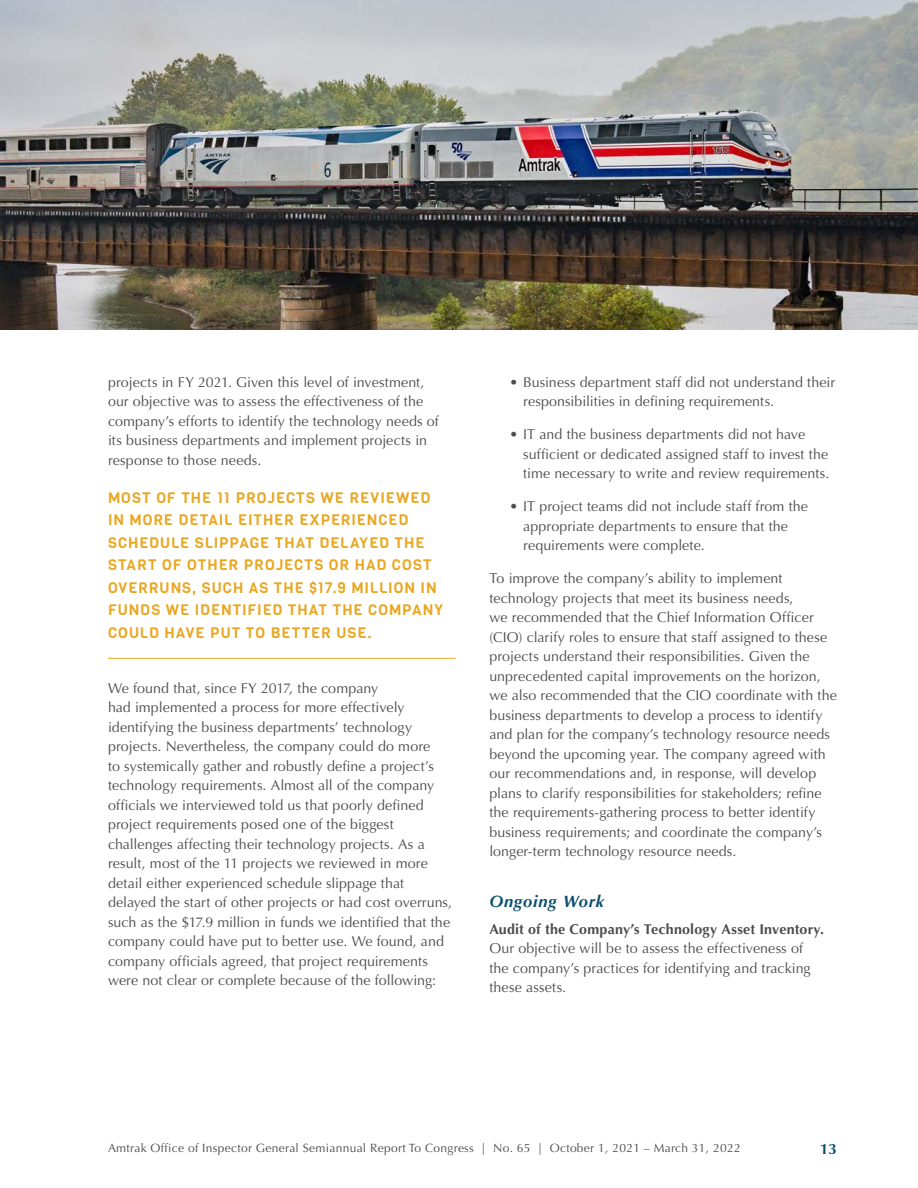
<style>
.page{position:relative;width:918px;height:1188px;background:#fff}
.page>*{position:absolute;margin:0;border:0;box-sizing:border-box;transform-origin:0 0}
.Ongoing_Work_Header{font:italic 700 16.5px "Optima";letter-spacing:.04em;color:#0b4f6d}
.Call_Out{font:15px/22.5px "Viga";letter-spacing:.065em;color:#e9a721}
.t1{font:700 15px "Optima";color:#0b4f6d}
.main_body{font:14.25px/19.5px "Optima";letter-spacing:.01em;color:#4b4c4d}
.t2{font:12px "Optima";letter-spacing:.025em;color:#4b4c4d}
.s1{font-weight:700}
</style>
<div class="page">
<img style="left:0;top:0;width:918px;height:329px">
<hr style="left:108px;top:658px;width:348px;height:1px;background:#e9a721">
<p class="main_body" style="left:108px;top:372px;width:332px">projects in FY 2021. Given this level of investment, our objective was to assess the effectiveness of the company’s efforts to identify the technology needs of its business departments and implement projects in response to those needs.</p>
<p class="Call_Out" style="left:108px;top:486px;width:337px">MOST OF THE 11 PROJECTS WE REVIEWED IN MORE DETAIL EITHER EXPERIENCED SCHEDULE SLIPPAGE THAT DELAYED THE START OF OTHER PROJECTS OR HAD COST OVERRUNS, SUCH AS THE $17.9 MILLION IN FUNDS WE IDENTIFIED THAT THE COMPANY COULD HAVE PUT TO BETTER USE.</p>
<p class="main_body" style="left:108px;top:678px;width:346px">We found that, since FY 2017, the company<br>had implemented a process for more effectively identifying the business departments’ technology projects. Nevertheless, the company could do more<br>to systemically gather and robustly define a project’s technology requirements. Almost all of the company officials we interviewed told us that poorly defined project requirements posed one of the biggest challenges affecting their technology projects. As a result, most of the 11 projects we reviewed in more detail either experienced schedule slippage that delayed the start of other projects or had cost overruns, such as the $17.9 million in funds we identified that the company could have put to better use. We found, and company officials agreed, that project requirements were not clear or complete because of the following:</p>
<p class="main_body" style="left:523px;top:372px;width:314px;text-indent:-14px">• Business department staff did not understand their responsibilities in defining requirements.</p>
<p class="main_body" style="left:523px;top:425px;width:308px;text-indent:-14px">• IT and the business departments did not have sufficient or dedicated assigned staff to invest the time necessary to write and review requirements.</p>
<p class="main_body" style="left:523px;top:497px;width:286px;text-indent:-14px">• IT project teams did not include staff from the appropriate departments to ensure that the requirements were complete.</p>
<p class="main_body" style="left:489px;top:569px;width:349px">To improve the company’s ability to implement technology projects that meet its business needs,<br>we recommended that the Chief Information Officer (CIO) clarify roles to ensure that staff assigned to these projects understand their responsibilities. Given the unprecedented capital improvements on the horizon, we also recommended that the CIO coordinate with the business departments to develop a process to identify and plan for the company’s technology resource needs beyond the upcoming year. The company agreed with our recommendations and, in response, will develop plans to clarify responsibilities for stakeholders; refine the requirements-gathering process to better identify business requirements; and coordinate the company’s longer-term technology resource needs.</p>
<p class="Ongoing_Work_Header" style="left:489px;top:892px;width:116px">Ongoing Work</p>
<p class="main_body" style="left:489px;top:919px;width:336px"><span class="s1">Audit of the Company’s Technology Asset Inventory.<br></span>Our objective will be to assess the effectiveness of the company’s practices for identifying and tracking these assets.</p>
<p class="t2" style="left:108px;top:1141px;width:634px">Amtrak Office of Inspector General Semiannual Report To Congress | No. 65 | October 1, 2021 – March 31, 2022</p>
<p class="t1" style="left:820px;top:1140px;width:18px">13</p>
</div>
